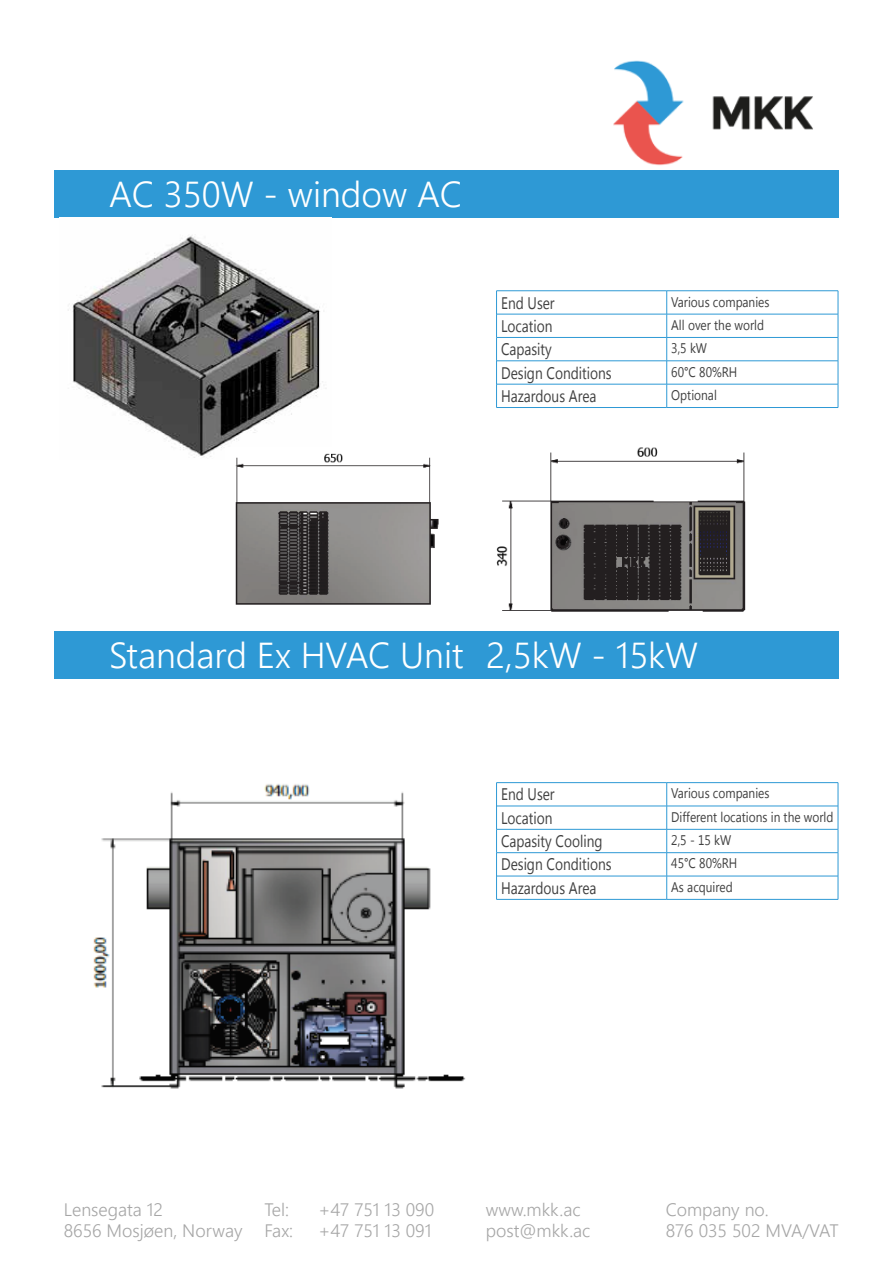
<style>
.page{position:relative;width:893px;height:1263px;background:#fff}
.page>*{position:absolute;margin:0;border:0;box-sizing:border-box;transform-origin:0 0}
.t1{font:300 36px "Segoe UI";color:#fff}
.t2{font:300 18px/21.6px "Segoe UI";color:#a6a6a6}
.t3{font:16.8px "Segoe UI";color:#404040;scale:.82 1}
.t4{font:13.95px "Segoe UI";color:#404040;scale:.85 1}
</style>
<div class="page">
<img style="left:613px;top:60px;width:200px;height:106px">
<div style="left:54px;top:170px;width:785px;height:47px;background:#2e99d5"></div>
<div style="left:54px;top:631px;width:785px;height:48px;background:#2e99d5"></div>
<hr style="left:496px;top:290px;width:171px;height:1px;background:#2e99d5">
<hr style="left:667px;top:290px;width:171px;height:1px;background:#2e99d5">
<hr style="left:497px;top:314px;width:170px;height:1px;background:#2e99d5">
<hr style="left:667px;top:314px;width:171px;height:1px;background:#2e99d5">
<hr style="left:497px;top:337px;width:170px;height:1px;background:#2e99d5">
<hr style="left:667px;top:337px;width:171px;height:1px;background:#2e99d5">
<hr style="left:497px;top:361px;width:170px;height:1px;background:#2e99d5">
<hr style="left:667px;top:361px;width:171px;height:1px;background:#2e99d5">
<hr style="left:497px;top:384px;width:170px;height:1px;background:#2e99d5">
<hr style="left:667px;top:384px;width:171px;height:1px;background:#2e99d5">
<hr style="left:496px;top:407px;width:171px;height:1px;background:#2e99d5">
<hr style="left:667px;top:407px;width:171px;height:1px;background:#2e99d5">
<svg style="left:496px;top:291px;width:1px;height:116px"></svg>
<svg style="left:666px;top:291px;width:1px;height:116px"></svg>
<svg style="left:838px;top:291px;width:1px;height:116px"></svg>
<hr style="left:496px;top:782px;width:171px;height:1px;background:#2e99d5">
<hr style="left:667px;top:782px;width:171px;height:1px;background:#2e99d5">
<hr style="left:497px;top:806px;width:170px;height:1px;background:#2e99d5">
<hr style="left:667px;top:806px;width:171px;height:1px;background:#2e99d5">
<hr style="left:497px;top:829px;width:170px;height:1px;background:#2e99d5">
<hr style="left:667px;top:829px;width:171px;height:1px;background:#2e99d5">
<hr style="left:497px;top:852px;width:170px;height:1px;background:#2e99d5">
<hr style="left:667px;top:852px;width:171px;height:1px;background:#2e99d5">
<hr style="left:497px;top:876px;width:170px;height:1px;background:#2e99d5">
<hr style="left:667px;top:876px;width:171px;height:1px;background:#2e99d5">
<hr style="left:496px;top:899px;width:171px;height:1px;background:#2e99d5">
<hr style="left:667px;top:899px;width:171px;height:1px;background:#2e99d5">
<svg style="left:496px;top:783px;width:1px;height:116px"></svg>
<svg style="left:666px;top:783px;width:1px;height:116px"></svg>
<svg style="left:838px;top:783px;width:1px;height:116px"></svg>
<img style="left:68px;top:235px;width:258px;height:223px">
<img style="left:496px;top:447px;width:250px;height:165px">
<img style="left:225px;top:447px;width:214px;height:158px">
<img style="left:93px;top:784px;width:373px;height:305px">
<h1 class="t1" style="left:109px;top:167px;width:354px">AC 350W - window AC</h1>
<p class="t3" style="left:501px;top:291px;width:67px">End User</p>
<p class="t4" style="left:671px;top:292px;width:117px">Various companies</p>
<p class="t3" style="left:501px;top:314px;width:64px">Location</p>
<p class="t4" style="left:671px;top:315px;width:111px">All over the world</p>
<p class="t3" style="left:501px;top:338px;width:63px">Capasity</p>
<p class="t4" style="left:671px;top:339px;width:44px">3,5 kW</p>
<p class="t3" style="left:501px;top:361px;width:136px">Design Conditions</p>
<p class="t4" style="left:671px;top:362px;width:79px">60°C 80%RH</p>
<p class="t3" style="left:501px;top:384px;width:118px">Hazardous Area</p>
<p class="t4" style="left:671px;top:385px;width:55px">Optional</p>
<h1 class="t1" style="left:109px;top:628px;width:590px">Standard Ex HVAC Unit 2,5kW - 15kW</h1>
<p class="t3" style="left:501px;top:783px;width:67px">End User</p>
<p class="t4" style="left:671px;top:784px;width:117px">Various companies</p>
<p class="t3" style="left:501px;top:806px;width:64px">Location</p>
<p class="t4" style="left:671px;top:807px;width:192px">Different locations in the world</p>
<p class="t3" style="left:501px;top:829px;width:125px">Capasity Cooling</p>
<p class="t4" style="left:671px;top:830px;width:72px">2,5 - 15 kW</p>
<p class="t3" style="left:501px;top:853px;width:136px">Design Conditions</p>
<p class="t4" style="left:671px;top:854px;width:79px">45°C 80%RH</p>
<p class="t3" style="left:501px;top:876px;width:118px">Hazardous Area</p>
<p class="t4" style="left:671px;top:877px;width:74px">As acquired</p>
<p class="t2" style="left:64px;top:1198px;width:180px">Lensegata 12<br>8656 Mosjøen, Norway</p>
<p class="t2" style="left:264px;top:1198px;width:26px">Tel:</p>
<p class="t2" style="left:318px;top:1198px;width:117px">+47 751 13 090</p>
<p class="t2" style="left:264px;top:1219px;width:30px">Fax:</p>
<p class="t2" style="left:318px;top:1219px;width:115px">+47 751 13 091</p>
<p class="t2" style="left:486px;top:1198px;width:106px">www.mkk.ac post@mkk.ac</p>
<p class="t2" style="left:666px;top:1198px;width:175px">Company no.<br>876 035 502 MVA/VAT</p>
</div>
